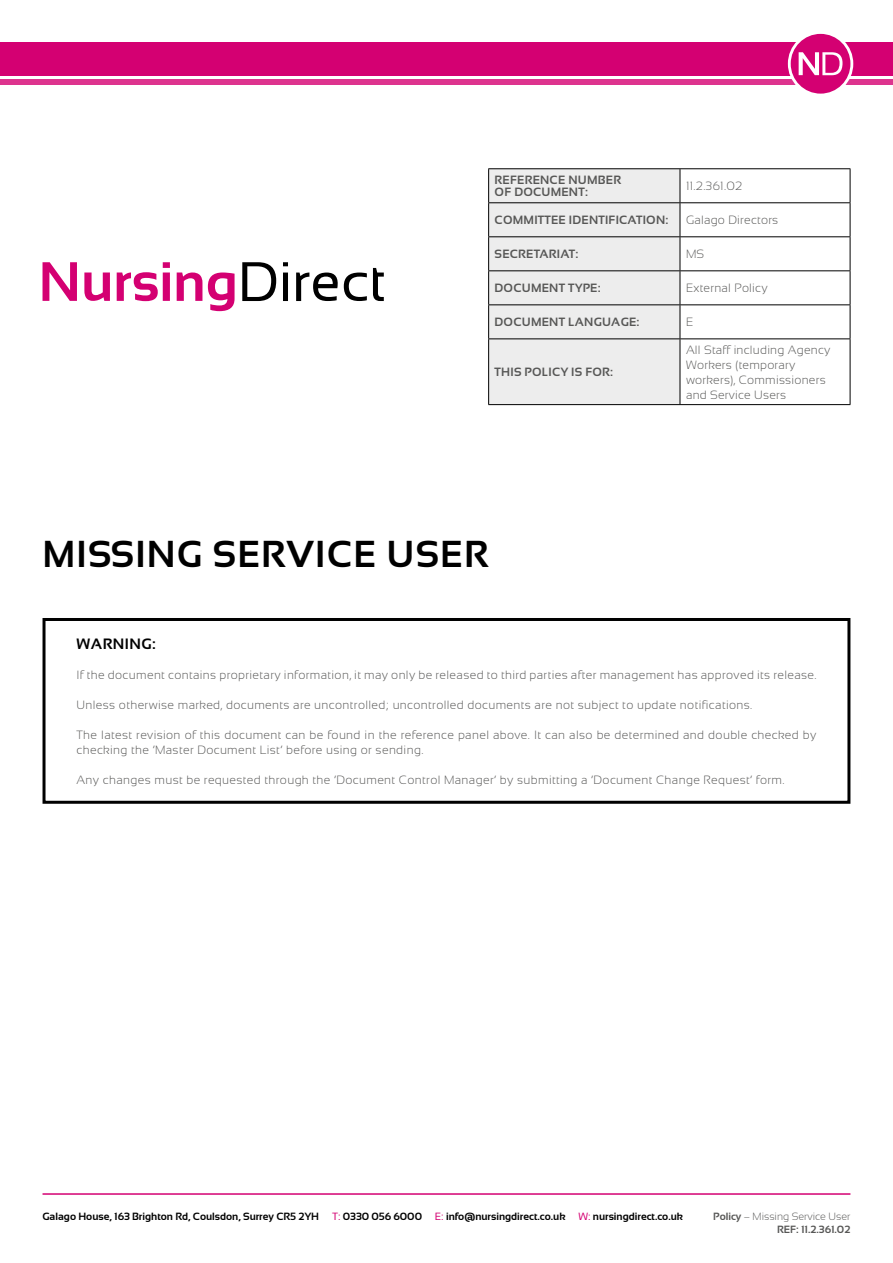
<style>
.page{position:relative;width:893px;height:1263px;background:#fff}
.page>*{position:absolute;margin:0;border:0;box-sizing:border-box;transform-origin:0 0}
.t1{font:700 37.5px "Sansation";letter-spacing:.03em;color:#000}
.t2{font:700 15px "Sansation";letter-spacing:.03em;color:#000}
.t3{font:300 12px/15px "Sansation";letter-spacing:.03em;color:#575756}
.t4{font:700 12px/12px "Sansation";letter-spacing:.02em;color:#575756}
.t5{font:700 10.5px "Sansation";color:#000}
.t6{font:700 10.5px/12.6px "Sansation";color:#575756;text-align:right}
.s1{font-weight:400;color:#d40072}
.s2{font-weight:300}
</style>
<div class="page">
<svg style="left:242px;top:262px;width:34px;height:39px"></svg>
<svg style="left:283px;top:262px;width:5px;height:39px"></svg>
<svg style="left:296px;top:273px;width:71px;height:28px"></svg>
<svg style="left:373px;top:268px;width:11px;height:33px"></svg>
<svg style="left:43px;top:262px;width:34px;height:39px"></svg>
<svg style="left:84px;top:272px;width:26px;height:29px"></svg>
<svg style="left:117px;top:262px;width:53px;height:39px"></svg>
<svg style="left:177px;top:272px;width:25px;height:29px"></svg>
<svg style="left:208px;top:272px;width:27px;height:39px"></svg>
<div style="left:0;top:42px;width:893px;height:34px;background:#d40072"></div>
<div style="left:0;top:80px;width:893px;height:5px;background:#dd338e"></div>
<div style="left:43px;top:618px;width:807px;height:186px;border:3px solid #000"></div>
<div style="left:489px;top:169px;width:191px;height:235px;background:#ededed"></div>
<hr style="left:488px;top:168px;width:192px;height:1px;background:#000">
<hr style="left:488px;top:169px;width:1px;height:33px;background:#000">
<hr style="left:680px;top:168px;width:170px;height:1px;background:#000">
<hr style="left:680px;top:169px;width:1px;height:33px;background:#000">
<hr style="left:850px;top:169px;width:1px;height:33px;background:#000">
<hr style="left:488px;top:202px;width:192px;height:1px;background:#000">
<hr style="left:488px;top:203px;width:1px;height:33px;background:#000">
<hr style="left:680px;top:202px;width:170px;height:1px;background:#000">
<hr style="left:680px;top:203px;width:1px;height:33px;background:#000">
<hr style="left:850px;top:203px;width:1px;height:33px;background:#000">
<hr style="left:488px;top:236px;width:192px;height:1px;background:#000">
<hr style="left:488px;top:237px;width:1px;height:33px;background:#000">
<hr style="left:680px;top:236px;width:170px;height:1px;background:#000">
<hr style="left:680px;top:237px;width:1px;height:33px;background:#000">
<hr style="left:850px;top:237px;width:1px;height:33px;background:#000">
<hr style="left:488px;top:270px;width:192px;height:1px;background:#000">
<hr style="left:488px;top:271px;width:1px;height:33px;background:#000">
<hr style="left:680px;top:270px;width:170px;height:1px;background:#000">
<hr style="left:680px;top:271px;width:1px;height:33px;background:#000">
<hr style="left:850px;top:271px;width:1px;height:33px;background:#000">
<hr style="left:488px;top:304px;width:192px;height:1px;background:#000">
<hr style="left:488px;top:305px;width:1px;height:33px;background:#000">
<hr style="left:680px;top:304px;width:170px;height:1px;background:#000">
<hr style="left:680px;top:305px;width:1px;height:33px;background:#000">
<hr style="left:850px;top:305px;width:1px;height:33px;background:#000">
<hr style="left:488px;top:338px;width:192px;height:1px;background:#000">
<hr style="left:488px;top:339px;width:1px;height:65px;background:#000">
<hr style="left:680px;top:338px;width:170px;height:1px;background:#000">
<hr style="left:680px;top:339px;width:1px;height:65px;background:#000">
<hr style="left:850px;top:339px;width:1px;height:65px;background:#000">
<hr style="left:488px;top:404px;width:192px;height:1px;background:#000">
<hr style="left:680px;top:404px;width:170px;height:1px;background:#000">
<svg style="left:788px;top:31px;width:65px;height:65px"></svg>
<div style="left:791px;top:34px;width:59px;height:60px;background:#d40072;border-radius:50%"></div>
<svg style="left:799px;top:52px;width:43px;height:23px"></svg>
<hr style="left:43px;top:1193px;width:807px;height:2px;background:#d40072">
<p class="t4" style="left:495px;top:174px;width:128px">REFERENCE NUMBER<br>OF DOCUMENT:</p>
<p class="t3" style="left:686px;top:178px;width:58px">11.2.361.02</p>
<p class="t4" style="left:495px;top:214px;width:175px">COMMITTEE IDENTIFICATION:</p>
<p class="t3" style="left:686px;top:212px;width:94px">Galago Directors</p>
<p class="t4" style="left:495px;top:248px;width:85px">SECRETARIAT:</p>
<p class="t3" style="left:686px;top:247px;width:20px">MS</p>
<p class="t4" style="left:495px;top:282px;width:107px">DOCUMENT TYPE:</p>
<p class="t3" style="left:686px;top:281px;width:83px">External Policy</p>
<p class="t4" style="left:495px;top:316px;width:146px">DOCUMENT LANGUAGE:</p>
<p class="t3" style="left:686px;top:315px;width:9px">E</p>
<p class="t4" style="left:495px;top:366px;width:120px">THIS POLICY IS FOR:</p>
<h1 class="t1" style="left:43px;top:533px;width:447px">MISSING SERVICE USER</h1>
<p class="t3" style="left:686px;top:342px;width:146px">All Staff including Agency<br>Workers (temporary workers), Commissioners and Service Users</p>
<p class="t2" style="left:77px;top:635px;width:81px">WARNING:</p>
<p class="t3" style="left:77px;top:667px;width:742px">If the document contains proprietary information, it may only be released to third parties after management has approved its release.</p>
<p class="t3" style="left:77px;top:697px;width:677px">Unless otherwise marked, documents are uncontrolled; uncontrolled documents are not subject to update notifications.</p>
<p class="t3" style="left:77px;top:727px;width:741px">The latest revision of this document can be found in the reference panel above. It can also be determined and double checked by checking the ‘Master Document List’ before using or sending.</p>
<p class="t3" style="left:77px;top:772px;width:709px">Any changes must be requested through the ‘Document Control Manager’ by submitting a ‘Document Change Request’ form.</p>
<p class="t5" style="left:43px;top:1211px;width:642px">Galago House, 163 Brighton Rd, Coulsdon, Surrey CR5 2YH <span class="s1">T:</span> 0330 056 6000 <span class="s1">E:</span> info@nursingdirect.co.uk <span class="s1">W:</span> nursingdirect.co.uk</p>
<p class="t6" style="left:713px;top:1210px;width:139px">Policy <span class="s2">– Missing Service User<br></span>REF: 11.2.361.02</p>
</div>
